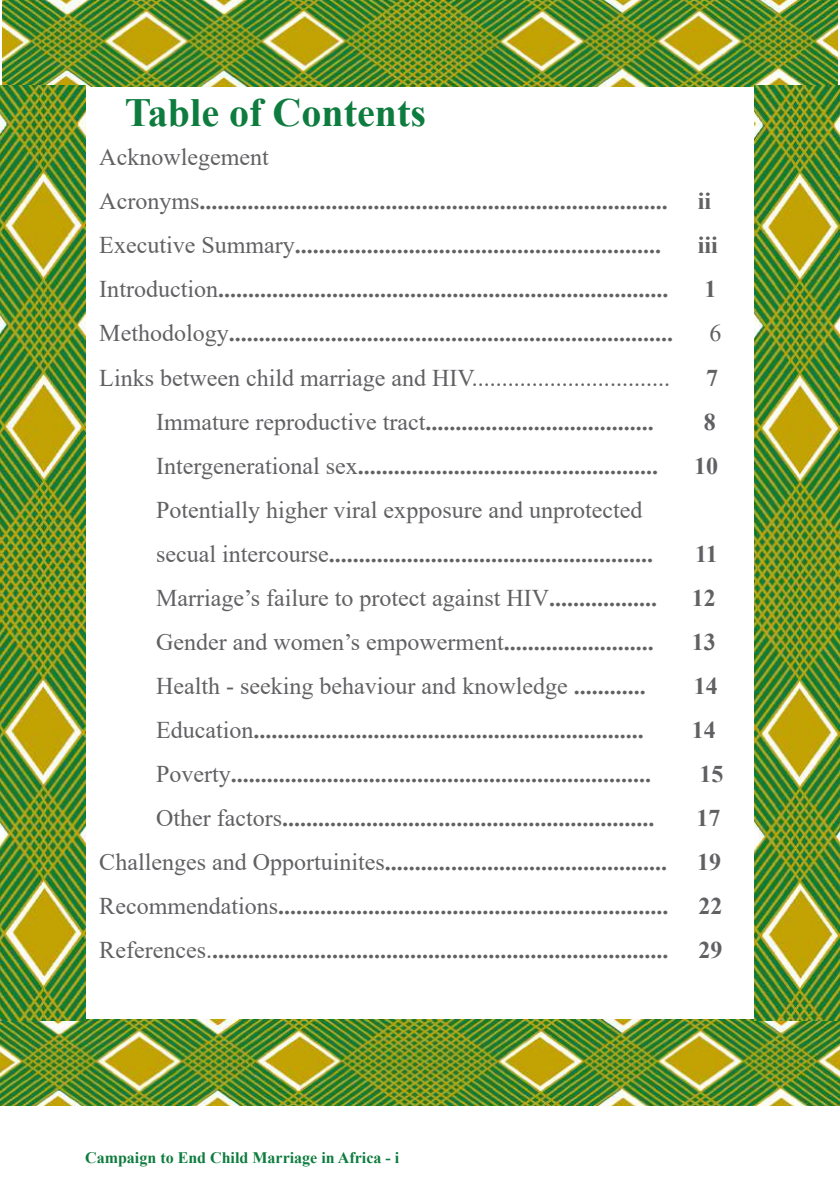
<style>
.page{position:relative;width:840px;height:1191px;background:#fff}
.page>*{position:absolute;margin:0;border:0;box-sizing:border-box;transform-origin:0 0}
.t1{font:700 40px "Times New Roman";color:#0e7c3e}
.t2{font:700 24px/44px "Times New Roman";color:#616164}
.t3{font:24px/44px "Times New Roman";color:#616164}
.t4{font:700 16px "Times New Roman";color:#0e7c3e}
.s1{font-weight:400}
.s2{font-weight:700}
</style>
<div class="page">
<img style="left:2px;top:0;width:835px;height:86px">
<img style="left:1px;top:1019px;width:838px;height:87px">
<img style="left:0;top:85px;width:85px;height:935px">
<img style="left:754px;top:85px;width:85px;height:935px">
<h1 class="t1" style="left:125px;top:84px;width:302px">Table of Contents</h1>
<p class="t2" style="left:99px;top:135px;width:613px"><span class="s1">Acknowlegement<br>Acronyms</span>.............................................................................. ii<br><span class="s1">Executive Summary</span>.............................................................</p>
<p class="t2" style="left:697px;top:223px;width:22px">iii</p>
<p class="t2" style="left:99px;top:267px;width:570px"><span class="s1">Introduction</span>...........................................................................</p>
<p class="t2" style="left:704px;top:267px;width:13px">1</p>
<p class="t2" style="left:99px;top:311px;width:575px"><span class="s1">Methodology</span>..........................................................................</p>
<p class="t3" style="left:709px;top:311px;width:13px">6</p>
<p class="t3" style="left:99px;top:355px;width:572px">Links between child marriage and HIV.................................</p>
<p class="t2" style="left:705px;top:355px;width:13px">7</p>
<p class="t2" style="left:156px;top:399px;width:499px"><span class="s1">Immature reproductive tract</span>......................................</p>
<p class="t2" style="left:703px;top:399px;width:13px">8</p>
<p class="t2" style="left:156px;top:443px;width:503px"><span class="s1">Intergenerational sex</span>..................................................</p>
<p class="t2" style="left:693px;top:443px;width:25px">10</p>
<p class="t3" style="left:156px;top:487px;width:498px">Potentially higher viral expposure and unprotected secual intercourse<span class="s2">......................................................</span></p>
<p class="t2" style="left:694px;top:531px;width:24px">11</p>
<p class="t3" style="left:156px;top:575px;width:502px">Marriage’s failure to protect against HIV<span class="s2">..................</span></p>
<p class="t2" style="left:691px;top:575px;width:25px">12</p>
<p class="t3" style="left:156px;top:619px;width:499px">Gender and women’s empowerment<span class="s2">.........................</span></p>
<p class="t2" style="left:691px;top:619px;width:25px">13</p>
<p class="t3" style="left:156px;top:663px;width:491px">Health - seeking behaviour and knowledge <span class="s2">............</span></p>
<p class="t2" style="left:693px;top:663px;width:25px">14</p>
<p class="t2" style="left:156px;top:707px;width:489px"><span class="s1">Education</span>.................................................................</p>
<p class="t2" style="left:691px;top:707px;width:25px">14</p>
<p class="t2" style="left:156px;top:751px;width:496px"><span class="s1">Poverty</span>......................................................................</p>
<p class="t2" style="left:699px;top:751px;width:25px">15</p>
<p class="t2" style="left:156px;top:795px;width:499px"><span class="s1">Other factors</span>..............................................................</p>
<p class="t2" style="left:696px;top:795px;width:25px">17</p>
<p class="t2" style="left:99px;top:839px;width:569px"><span class="s1">Challenges and Opportuinites</span>...............................................</p>
<p class="t2" style="left:99px;top:839px;width:624px;text-align:justify;text-indent:597px">19<br><span class="s1">Recommendations</span>................................................................. 22<br><span class="s1">References.</span>............................................................................</p>
<p class="t2" style="left:698px;top:927px;width:25px">29</p>
<p class="t4" style="left:85px;top:1146px;width:315px">Campaign to End Child Marriage in Africa - i</p>
</div>
